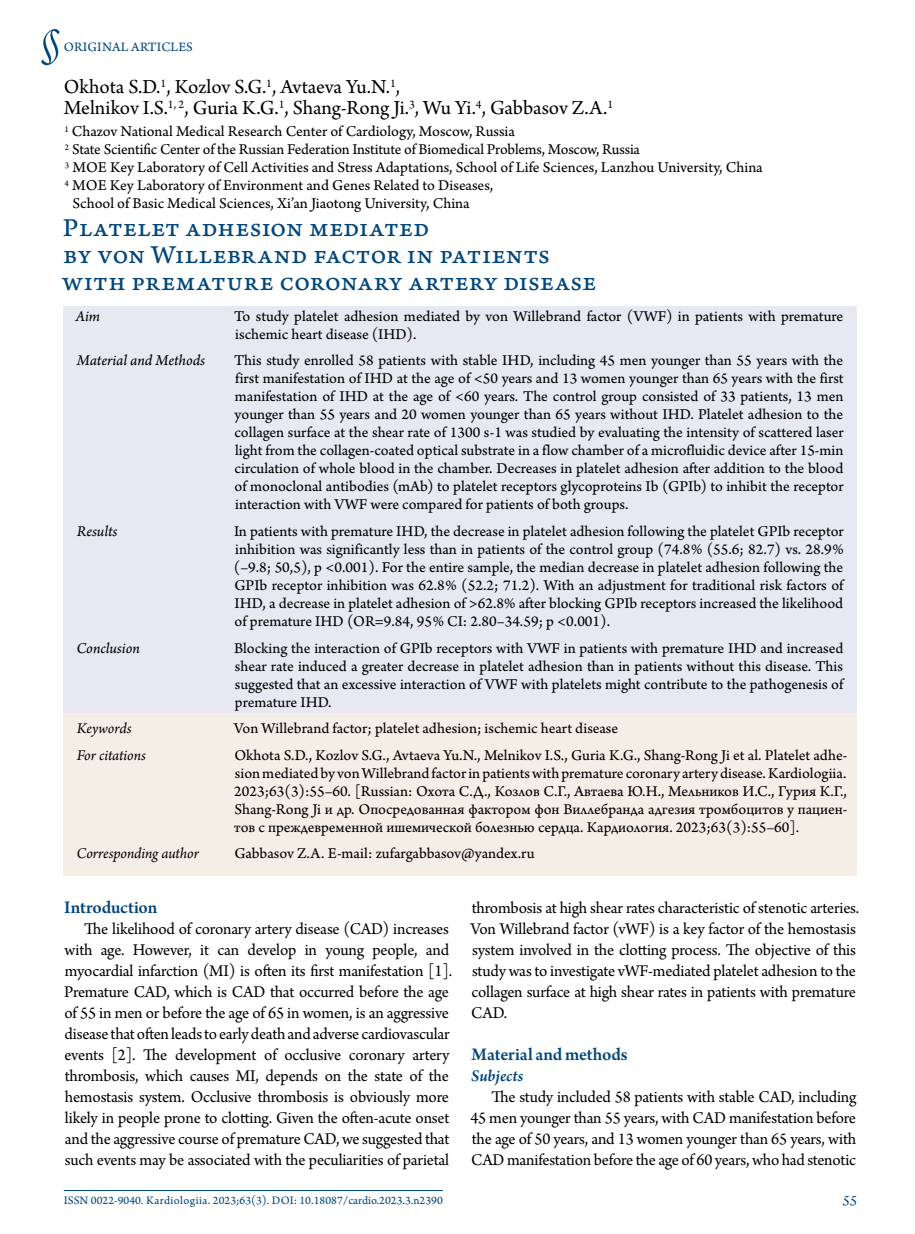
<style>
.page{position:relative;width:915px;height:1234px;background:#fff}
.page>*{position:absolute;margin:0;border:0;box-sizing:border-box;transform-origin:0 0}
.t1{font:54px "Arno Pro Light Italic Display";color:#00477e}
.t2{font:27px/27px "Arno Pro Caption";letter-spacing:.015em;color:#00477e}
.t3{font:21px/21px "Arno Pro";letter-spacing:-.005em;color:#000}
.t4{font:600 18.75px "Arno Pro";letter-spacing:-.01em;color:#00477e}
.t5{font:17.25px/21px "Arno Pro";letter-spacing:-.01em;color:#000}
.t6{font:italic 600 17.25px "Arno Pro";color:#00477e}
.t7{font:15.75px/18px "Arno Pro Sm Text";letter-spacing:-.005em;color:#000;text-align:justify}
.t8{font:italic 15.75px "Arno Pro";letter-spacing:-.005em;color:#000}
.t9{font:15.75px "Arno Pro Italic Sm Text";letter-spacing:-.005em;color:#000}
.t10{font:15px "Arno Pro Italic Sm Text";color:#00477e}
.t11{font:13.5px "Arno Pro Sm Text";letter-spacing:.01em;color:#00477e}
.t12{font:12px "Arno Pro Sm Text";color:#00477e}
</style>
<div class="page">
<hr style="left:64px;top:1189px;width:378px;height:1px;background:#00477e">
<div style="left:64px;top:306px;width:792px;height:50px;background:#e7e8f2"></div>
<div style="left:64px;top:350px;width:792px;height:177px;background:#e7e8f2"></div>
<div style="left:64px;top:521px;width:792px;height:122px;background:#e7e8f2"></div>
<div style="left:64px;top:637px;width:792px;height:87px;background:#e7e8f2"></div>
<div style="left:64px;top:713px;width:792px;height:37px;background:#f4eee7"></div>
<div style="left:64px;top:744px;width:792px;height:105px;background:#f4eee7"></div>
<div style="left:64px;top:843px;width:792px;height:32px;background:#f4eee7"></div>
<h1 class="t1" style="left:40px;top:12px;width:22px">§</h1>
<p class="t11" style="left:64px;top:39px;width:130px">ORIGINAL ARTICLES</p>
<h3 class="t3" style="left:64px;top:77px;width:551px">Okhota S.D.<sup>1</sup>, Kozlov S.G.<sup>1</sup>, Avtaeva Yu.N.<sup>1</sup>,<br>Melnikov I.S.<sup>1,</sup> <sup>2</sup>, Guria K.G.<sup>1</sup>, Shang-Rong Ji.<sup>3</sup>, Wu Yi.<sup>4</sup>, Gabbasov Z.A.<sup>1</sup></h3>
<p class="t7" style="left:64px;top:123px;width:452px"><sup>1</sup> Chazov National Medical Research Center of Cardiology, Moscow, Russia</p>
<p class="t7" style="left:65px;top:141px;width:576px"><sup>2</sup> State Scientific Center of the Russian Federation Institute of Biomedical Problems, Moscow, Russia</p>
<p class="t7" style="left:65px;top:159px;width:699px"><sup>3</sup> MOE Key Laboratory of Cell Activities and Stress Adaptations, School of Life Sciences, Lanzhou University, China</p>
<p class="t7" style="left:65px;top:177px;width:430px"><sup>4</sup> MOE Key Laboratory of Environment and Genes Related to Diseases,</p>
<p class="t7" style="left:73px;top:195px;width:398px">School of Basic Medical Sciences, Xi’an Jiaotong University, China</p>
<h2 class="t2" style="left:62px;top:215px;width:535px">Platelet adhesion mediated<br>by von Willebrand factor in patients with premature coronary artery disease</h2>
<p class="t9" style="left:75px;top:307px;width:26px">Aim</p>
<p class="t7" style="left:234px;top:308px;width:610px">To study platelet adhesion mediated by von Willebrand factor (VWF) in patients with premature ischemic heart disease (IHD).</p>
<p class="t9" style="left:77px;top:351px;width:130px">Material and Methods</p>
<p class="t7" style="left:234px;top:352px;width:611px">This study enrolled 58 patients with stable IHD, including 45 men younger than 55 years with the first manifestation of IHD at the age of &lt;50 years and 13 women younger than 65 years with the first manifestation of IHD at the age of &lt;60 years. The control group consisted of 33 patients, 13 men younger than 55 years and 20 women younger than 65 years without IHD. Platelet adhesion to the collagen surface at the shear rate of 1300 s-1 was studied by evaluating the intensity of scattered laser light from the collagen-coated optical substrate in a flow chamber of a microfluidic device after 15-min circulation of whole blood in the chamber. Decreases in platelet adhesion after addition to the blood of monoclonal antibodies (mAb) to platelet receptors glycoproteins Ib (GPIb) to inhibit the receptor interaction with VWF were compared for patients of both groups.</p>
<p class="t9" style="left:77px;top:522px;width:42px">Results</p>
<p class="t7" style="left:234px;top:523px;width:611px">In patients with premature IHD, the decrease in platelet adhesion following the platelet GPIb receptor inhibition was significantly less than in patients of the control group (74.8% (55.6; 82.7) vs. 28.9% (–9.8; 50,5), p &lt;0.001). For the entire sample, the median decrease in platelet adhesion following the GPIb receptor inhibition was 62.8% (52.2; 71.2). With an adjustment for traditional risk factors of IHD, a decrease in platelet adhesion of &gt;62.8% after blocking GPIb receptors increased the likelihood of premature IHD (OR=9.84, 95% CI: 2.80–34.59; p &lt;0.001).</p>
<p class="t9" style="left:76px;top:638px;width:65px">Conclusion</p>
<p class="t7" style="left:234px;top:639px;width:610px">Blocking the interaction of GPIb receptors with VWF in patients with premature IHD and increased shear rate induced a greater decrease in platelet adhesion than in patients without this disease. This suggested that an excessive interaction of VWF with platelets might contribute to the pathogenesis of premature IHD.</p>
<p class="t8" style="left:77px;top:719px;width:56px">Keywords</p>
<p class="t7" style="left:234px;top:720px;width:385px">Von Willebrand factor; platelet adhesion; ischemic heart disease</p>
<p class="t8" style="left:77px;top:745px;width:70px">For citations</p>
<p class="t7" style="left:234px;top:746px;width:614px">Okhota S.D., Kozlov S.G., Avtaeva Yu.N., Melnikov I.S., Guria K.G., Shang-Rong Ji et al. Platelet adhe&shy;sion mediated by von Willebrand factor in patients with premature coronary artery disease. Kardiologiia.<br>2023;63(3):55–60. [Russian: Охота С.Д., Козлов С.Г., Автаева Ю.Н., Мельников И.С., Гурия К.Г., Shang-Rong Ji и др. Опосредованная фактором фон Виллебранда адгезия тромбоцитов у пациен&shy;тов с преждевременной ишемической болезнью сердца. Кардиология. 2023;63(3):55–60].</p>
<p class="t8" style="left:77px;top:844px;width:124px">Corresponding author</p>
<p class="t7" style="left:234px;top:845px;width:301px">Gabbasov Z.A. E-mail: zufargabbasov@yandex.ru</p>
<p class="t4" style="left:64px;top:896px;width:94px">Introduction</p>
<p class="t5" style="left:64px;top:918px;width:389px;text-indent:20px">The likelihood of coronary artery disease (CAD) increases with age. However, it can develop in young people, and myocardial infarction (MI) is often its first manifestation [1].<br>Premature CAD, which is CAD that occurred before the age of 55 in men or before the age of 65 in women, is an aggressive disease that often leads to early death and adverse cardiovascular events [2]. The development of occlusive coronary artery thrombosis, which causes MI, depends on the state of the hemostasis system. Occlusive thrombosis is obviously more likely in people prone to clotting. Given the often-acute onset and the aggressive course of premature CAD, we suggested that such events may be associated with the peculiarities of parietal</p>
<p class="t5" style="left:470px;top:897px;width:390px">thrombosis at high shear rates characteristic of stenotic arteries.<br>Von Willebrand factor (vWF) is a key factor of the hemostasis system involved in the clotting process. The objective of this study was to investigate vWF-mediated platelet adhesion to the collagen surface at high shear rates in patients with premature CAD.</p>
<p class="t4" style="left:471px;top:1043px;width:158px">Material and methods</p>
<p class="t6" style="left:471px;top:1065px;width:54px">Subjects</p>
<p class="t5" style="left:470px;top:1086px;width:387px;text-align:justify;text-indent:21px">The study included 58 patients with stable CAD, including 45 men younger than 55 years, with CAD manifestation before the age of 50 years, and 13 women younger than 65 years, with CAD manifestation before the age of 60 years, who had stenotic</p>
<p class="t12" style="left:64px;top:1192px;width:380px">ISSN 0022-9040. Kardiologiia. 2023;63(3). DOI: 10.18087/cardio.2023.3.n2390</p>
<p class="t10" style="left:842px;top:1190px;width:16px">55</p>
</div>
